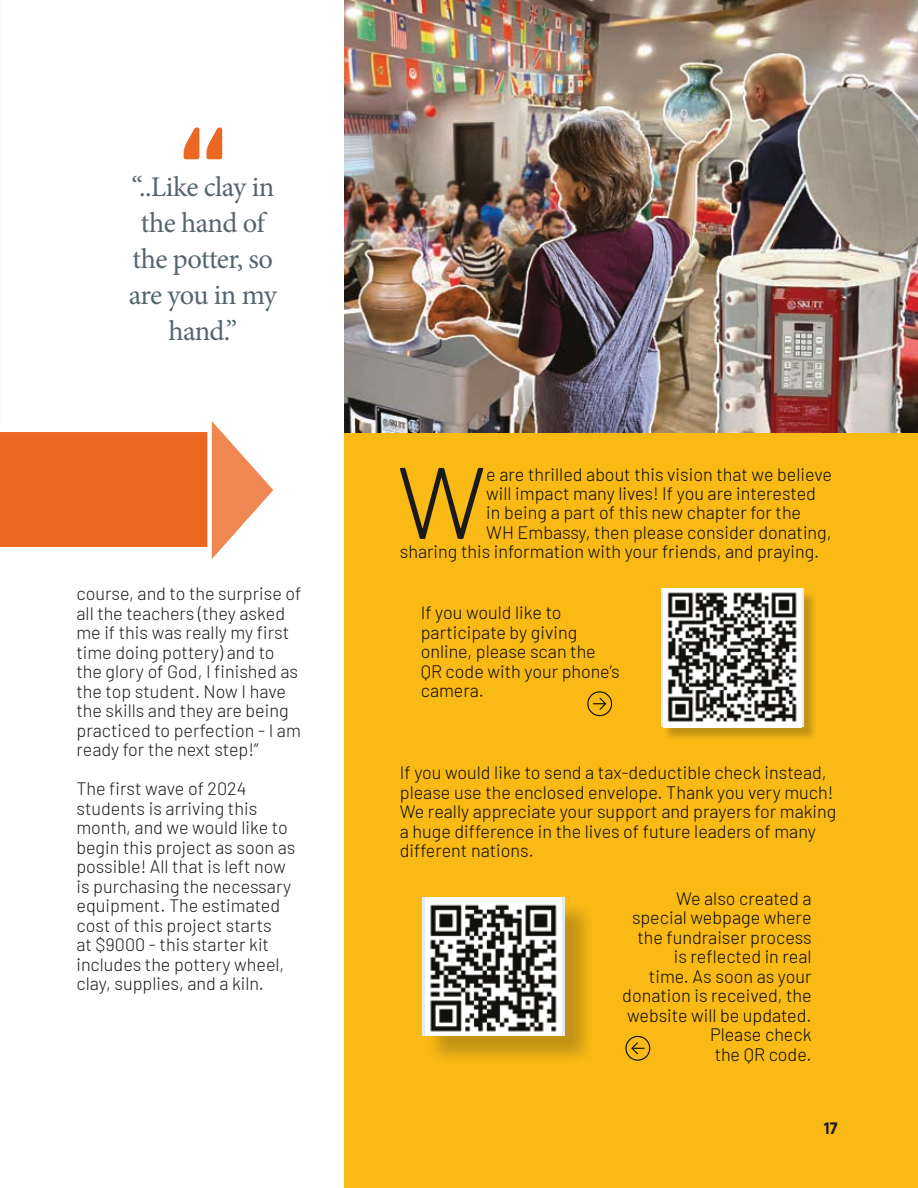
<style>
.page{position:relative;width:918px;height:1188px;background:#fff}
.page>*{position:absolute;margin:0;border:0;box-sizing:border-box;transform-origin:0 0}
.t1{font:300 101.55px "Barlow";color:#1a1a19}
.t2{font:28.5px/36px "Minion Pro";letter-spacing:-.025em;color:#55656e;text-align:center}
.t3{font:300 18px/19.5px "Barlow";color:#090906}
.t4{font:300 18px/19.5px "Barlow";color:#1a1a19}
</style>
<div class="page">
<div style="left:344px;top:0;width:574px;height:1188px;background:#f9ba15"></div>
<img style="left:344px;top:0;width:574px;height:432px">
<div style="left:426px;top:901px;width:169px;height:165px;background:#1a1a19;opacity:.25"></div>
<div style="left:423px;top:898px;width:142px;height:138px;background:linear-gradient(to bottom,#f2f5f6,#f2f5f6)"></div>
<img style="left:426px;top:898px;width:136px;height:138px">
<div style="left:663px;top:591px;width:155px;height:150px;background:#1a1a19;opacity:.25"></div>
<div style="left:661px;top:589px;width:142px;height:138px;background:linear-gradient(to bottom,#fff,#fff)"></div>
<img style="left:663px;top:589px;width:138px;height:138px">
<div style="left:587px;top:691px;width:25px;height:25px;border:1px solid #090906;border-radius:50%"></div>
<svg style="left:593px;top:697px;width:13px;height:13px"></svg>
<div style="left:625px;top:1036px;width:25px;height:25px;border:1px solid #090906;border-radius:50%"></div>
<svg style="left:631px;top:1042px;width:13px;height:13px"></svg>
<svg style="left:0;top:421px;width:273px;height:138px"></svg>
<svg style="left:184px;top:127px;width:38px;height:32px"></svg>
<h2 class="t2" style="left:129px;top:169px;width:150px">“..Like clay in the hand of the potter, so are you in my hand.”</h2>
<p class="t4" style="left:76px;top:583px;width:226px">course, and to the surprise of all the teachers (they asked me if this was really my first time doing pottery) and to the glory of God, I finished as the top student. Now I have the skills and they are being practiced to perfection - I am ready for the next step!”</p>
<p class="t4" style="left:76px;top:778px;width:220px">The first wave of 2024 students is arriving this month, and we would like to begin this project as soon as possible! All that is left now is purchasing the necessary equipment. The estimated cost of this project starts<br>at $9000 - this starter kit includes the pottery wheel, clay, supplies, and a kiln.</p>
<h1 class="t1" style="left:397px;top:430px;width:91px">W</h1>
<p class="t3" style="left:486px;top:463px;width:347px">e are thrilled about this vision that we believe</p>
<p class="t3" style="left:486px;top:482px;width:331px">will impact many lives! If you are interested</p>
<p class="t3" style="left:486px;top:502px;width:316px">in being a part of this new chapter for the</p>
<p class="t3" style="left:486px;top:521px;width:347px">WH Embassy, then please consider donating,</p>
<p class="t3" style="left:400px;top:541px;width:421px">sharing this information with your friends, and praying.</p>
<p class="t3" style="left:421px;top:602px;width:200px">If you would like to participate by giving online, please scan the<br>QR code with your phone’s camera.</p>
<p class="t3" style="left:400px;top:762px;width:438px">If you would like to send a tax-deductible check instead, please use the enclosed envelope. Thank you very much!<br>We really appreciate your support and prayers for making a huge difference in the lives of future leaders of many different nations.</p>
<p class="t3" style="left:622px;top:887px;width:191px;text-align:right">We also created a special webpage where the fundraiser process is reflected in real<br>time. As soon as your donation is received, the website will be updated.<br>Please check<br>the QR code.</p>
</div>
